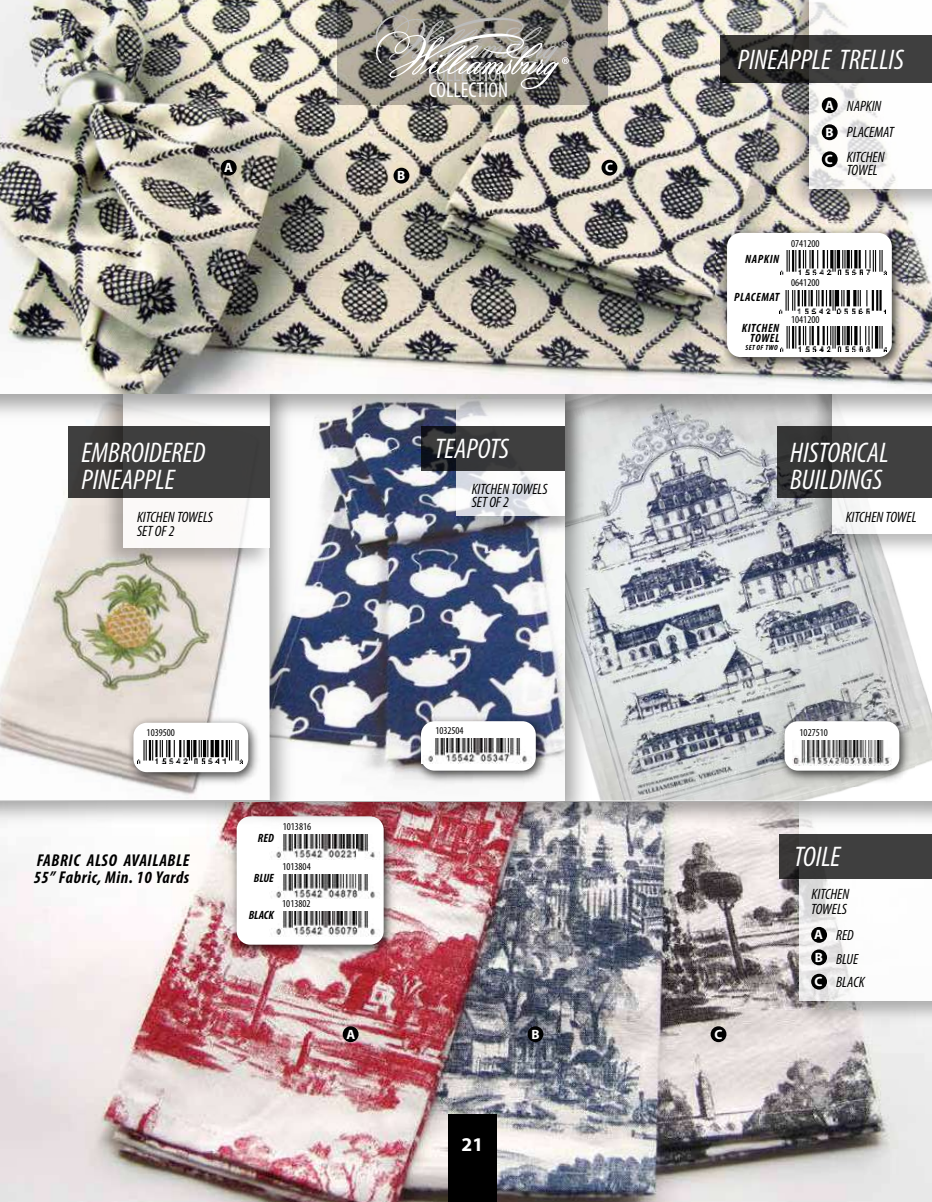
<style>
.page{position:relative;width:932px;height:1202px;background:#fff}
.page>*{position:absolute;margin:0;border:0;box-sizing:border-box;transform-origin:0 0}
.t1{font:italic condensed 28.5px/27px "Myriad Pro";color:#fff}
.t2{font:condensed 21.45px "Myriad Pro";color:#fff}
.t3{font:700 19.5px "Myriad Pro";color:#fff}
.t4{font:italic 700 condensed 17.25px/17.2px "Myriad Pro";letter-spacing:.035em;color:#000}
.t5{font:italic condensed 15px/13.5px "Myriad Pro";color:#000}
.t6{font:italic condensed 14.85px "Myriad Pro";color:#000}
.t7{font:700 13.5px/27px "Myriad Pro";color:#fff}
.t8{font:italic 700 condensed 12px/10.2px "Myriad Pro";letter-spacing:.05em;color:#000;text-align:right}
.t9{font:condensed 10.5px "Myriad Pro";color:#000}
.t10{font:italic 700 condensed 7.5px "Myriad Pro";letter-spacing:.05em;color:#000}
.s1{font-weight:700;font-style:normal;font-stretch:normal;font-size:13.5px;color:#fff}
</style>
<div class="page">
<img style="left:0;top:832px;width:932px;height:370px">
<img style="left:788px;top:878px;width:144px;height:150px">
<svg style="left:798px;top:878px;width:134px;height:123px"></svg>
<div style="left:779px;top:833px;width:153px;height:45px;background:#3f3f3f"></div>
<div style="left:343px;top:1026px;width:15px;height:16px;background:#000;border-radius:50%"></div>
<div style="left:527px;top:1026px;width:16px;height:16px;background:#000;border-radius:50%"></div>
<div style="left:710px;top:1026px;width:16px;height:16px;background:#000;border-radius:50%"></div>
<div style="left:811px;top:927px;width:16px;height:15px;background:#000;border-radius:50%"></div>
<div style="left:811px;top:949px;width:16px;height:16px;background:#000;border-radius:50%"></div>
<div style="left:811px;top:973px;width:16px;height:16px;background:#000;border-radius:50%"></div>
<img style="left:226px;top:832px;width:173px;height:129px">
<div style="left:237px;top:816px;width:146px;height:128px;background:#fff;border-radius:14px"></div>
<img style="left:271px;top:911px;width:105px;height:25px">
<img style="left:271px;top:834px;width:109px;height:25px">
<img style="left:271px;top:874px;width:105px;height:24px">
<img style="left:542px;top:800px;width:390px;height:33px">
<img style="left:596px;top:429px;width:336px;height:371px">
<img style="left:301px;top:429px;width:295px;height:403px">
<img style="left:301px;top:429px;width:264px;height:371px">
<img style="left:0;top:429px;width:301px;height:403px">
<img style="left:0;top:429px;width:270px;height:371px">
<img style="left:94px;top:429px;width:186px;height:148px">
<div style="left:123px;top:374px;width:147px;height:173px;background:#fbf9f8"></div>
<svg style="left:69px;top:429px;width:201px;height:68px;background:#3c3c3b"></svg>
<img style="left:122px;top:713px;width:142px;height:75px">
<div style="left:133px;top:722px;width:115px;height:50px;background:#fff;border-radius:14px"></div>
<img style="left:137px;top:740px;width:106px;height:23px">
<img style="left:448px;top:429px;width:141px;height:111px">
<svg style="left:457px;top:471px;width:108px;height:45px"></svg>
<svg style="left:421px;top:429px;width:144px;height:42px;background:#353638"></svg>
<img style="left:410px;top:711px;width:141px;height:76px">
<div style="left:421px;top:721px;width:115px;height:49px;background:#fff;border-radius:14px"></div>
<img style="left:421px;top:738px;width:106px;height:25px">
<img style="left:802px;top:497px;width:130px;height:66px">
<div style="left:831px;top:377px;width:101px;height:156px;background:#fff"></div>
<svg style="left:777px;top:429px;width:155px;height:68px;background:#393a3a"></svg>
<img style="left:773px;top:711px;width:141px;height:76px">
<div style="left:784px;top:721px;width:115px;height:49px;background:#fff;border-radius:14px"></div>
<img style="left:0;top:393px;width:932px;height:36px">
<img style="left:0;top:0;width:932px;height:393px">
<img style="left:780px;top:0;width:152px;height:218px">
<svg style="left:809px;top:0;width:123px;height:189px"></svg>
<div style="left:221px;top:160px;width:16px;height:16px;background:#000;border-radius:50%"></div>
<div style="left:601px;top:160px;width:16px;height:16px;background:#000;border-radius:50%"></div>
<div style="left:393px;top:168px;width:16px;height:16px;background:#000;border-radius:50%"></div>
<svg style="left:720px;top:35px;width:212px;height:48px;background:#363635"></svg>
<div style="left:821px;top:97px;width:16px;height:16px;background:#000;border-radius:50%"></div>
<div style="left:821px;top:124px;width:16px;height:16px;background:#000;border-radius:50%"></div>
<div style="left:821px;top:151px;width:16px;height:16px;background:#000;border-radius:50%"></div>
<img style="left:716px;top:223px;width:191px;height:150px">
<div style="left:727px;top:233px;width:164px;height:124px;background:#fff;border-radius:14px"></div>
<img style="left:780px;top:251px;width:106px;height:24px">
<img style="left:779px;top:290px;width:106px;height:24px">
<img style="left:780px;top:327px;width:106px;height:24px">
<svg style="left:337px;top:0;width:270px;height:105px;background:#88847a"></svg>
<svg style="left:374px;top:15px;width:194px;height:74px;background:#96938c"></svg>
<img style="left:792px;top:740px;width:99px;height:25px">
<div style="left:448px;top:1114px;width:48px;height:88px;background:#000"></div>
<h2 class="t2" style="left:429px;top:77px;width:81px">COLLECTION</h2>
<p class="t7" style="left:224px;top:154px;width:10px">A</p>
<p class="t7" style="left:605px;top:154px;width:10px">C</p>
<p class="t7" style="left:397px;top:162px;width:10px">B</p>
<h1 class="t1" style="left:82px;top:438px;width:125px">EMBROIDERED<br>PINEAPPLE</h1>
<p class="t5" style="left:137px;top:510px;width:77px">KITCHEN TOWELS<br>SET OF 2</p>
<h1 class="t1" style="left:435px;top:435px;width:76px">TEAPOTS</h1>
<p class="t5" style="left:471px;top:482px;width:77px">KITCHEN TOWELS<br>SET OF 2</p>
<h1 class="t1" style="left:738px;top:46px;width:167px">PINEAPPLE TRELLIS</h1>
<p class="t7" style="left:825px;top:91px;width:10px;text-align:justify">A B C</p>
<p class="t5" style="left:846px;top:93px;width:48px;line-height:25.3px">NAPKIN<br>PLACEMAT<br>KITCHEN</p>
<p class="t5" style="left:846px;top:163px;width:32px">TOWEL</p>
<p class="t8" style="left:745px;top:254px;width:36px">NAPKIN</p>
<p class="t8" style="left:734px;top:291px;width:47px">PLACEMAT</p>
<p class="t8" style="left:741px;top:322px;width:39px">KITCHEN<br>TOWEL</p>
<p class="t10" style="left:745px;top:343px;width:34px">SET OF TWO</p>
<p class="t9" style="left:791px;top:237px;width:30px">0741200</p>
<p class="t9" style="left:791px;top:276px;width:30px">0641200</p>
<p class="t9" style="left:791px;top:313px;width:30px">1041200</p>
<h1 class="t1" style="left:790px;top:438px;width:100px">HISTORICAL<br>BUILDINGS</h1>
<p class="t5" style="left:845px;top:510px;width:72px">KITCHEN TOWEL</p>
<p class="t9" style="left:147px;top:726px;width:30px">1039500</p>
<p class="t4" style="left:34px;top:851px;width:157px">FABRIC ALSO AVAILABLE<br>55” Fabric, Min. 10 Yards</p>
<p class="t8" style="left:258px;top:833px;width:17px">RED</p>
<p class="t9" style="left:283px;top:820px;width:30px">1013816</p>
<p class="t8" style="left:254px;top:872px;width:21px">BLUE</p>
<p class="t8" style="left:249px;top:910px;width:27px">BLACK</p>
<p class="t9" style="left:282px;top:860px;width:30px">1013804</p>
<p class="t9" style="left:282px;top:897px;width:30px">1013802</p>
<p class="t9" style="left:435px;top:724px;width:30px">1032504</p>
<p class="t7" style="left:346px;top:1020px;width:10px">A</p>
<p class="t7" style="left:531px;top:1020px;width:10px">B</p>
<p class="t7" style="left:714px;top:1020px;width:10px">C</p>
<h3 class="t3" style="left:461px;top:1132px;width:23px">21</h3>
<p class="t9" style="left:799px;top:726px;width:30px">1027510</p>
<h1 class="t1" style="left:794px;top:842px;width:48px">TOILE</h1>
<p class="t5" style="left:811px;top:886px;width:40px;line-height:15px">KITCHEN<br>TOWELS</p>
<p class="t6" style="left:814px;top:926px;width:41px"><span class="s1">A</span> RED</p>
<p class="t7" style="left:814px;top:944px;width:10px;line-height:24.3px">B<br>C</p>
<p class="t6" style="left:836px;top:949px;width:24px">BLUE</p>
<p class="t5" style="left:836px;top:975px;width:30px">BLACK</p>
</div>
